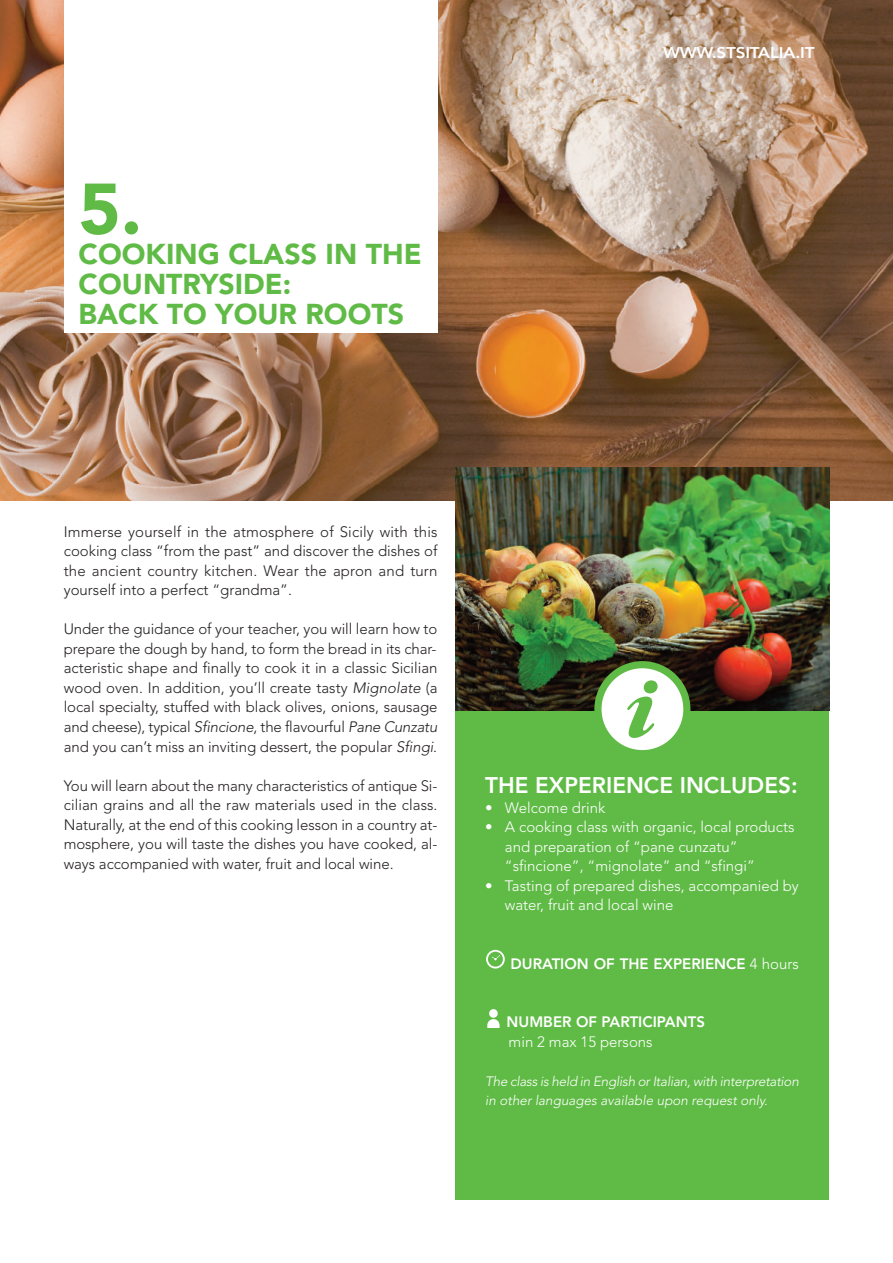
<style>
.page{position:relative;width:893px;height:1263px;background:#fff}
.page>*{position:absolute;margin:0;border:0;box-sizing:border-box;transform-origin:0 0}
.t1{font:900 71.25px "Avenir";color:#60bb46}
.t2{font:900 28.5px/30px "Avenir";color:#60bb46}
.t3{font:800 22.5px "Avenir";color:#fff}
.t4{font:800 15.45px "Avenir";letter-spacing:-.015em;color:#fff;scale:1.11 1}
.t5{font:300 15px/19.5px "Avenir";letter-spacing:-.005em;color:#231f20;text-align:justify}
.t6{font:300 15px/19.5px "Avenir";color:#fff}
.t7{font:800 15px "Avenir";color:#fff}
.t8{font:italic 300 13.5px/19.5px "Avenir";letter-spacing:-.015em;color:#fff}
.s1{font-style:italic}
.s2{font-weight:300}
</style>
<div class="page">
<img style="left:0;top:0;width:893px;height:500px">
<img style="left:455px;top:468px;width:374px;height:243px">
<div style="left:455px;top:711px;width:374px;height:488px;background:#60bb46"></div>
<div style="left:489px;top:1009px;width:9px;height:9px;background:#fff;border-radius:50%"></div>
<svg style="left:487px;top:1019px;width:13px;height:8px"></svg>
<svg style="left:486px;top:950px;width:19px;height:18px"></svg>
<div style="left:594px;top:661px;width:96px;height:96px;background:#60bb46;border-radius:50%"></div>
<div style="left:601px;top:668px;width:82px;height:82px;background:#fff;border-radius:50%"></div>
<svg style="left:627px;top:680px;width:31px;height:58px"></svg>
<div style="left:64px;top:0;width:373px;height:333px;background:#fff"></div>
<h1 class="t1" style="left:79px;top:180px;width:65px">5.</h1>
<h2 class="t2" style="left:79px;top:242px;width:344px">COOKING CLASS IN THE<br>COUNTRYSIDE:<br>BACK TO YOUR ROOTS</h2>
<p class="t4" style="left:663px;top:46px;width:138px">WWW.STSITALIA.IT</p>
<p class="t5" style="left:64px;top:523px;width:375px">Immerse yourself in the atmosphere of Sicily with this cooking class “from the past” and discover the dishes of the ancient country kitchen. Wear the apron and turn yourself into a perfect “grandma”.</p>
<p class="t5" style="left:64px;top:621px;width:375px">Under the guidance of your teacher, you will learn how to prepare the dough by hand, to form the bread in its char&shy;acteristic shape and finally to cook it in a classic Sicilian wood oven. In addition, you’ll create tasty <span class="s1">Mignolate</span> (a local specialty, stuffed with black olives, onions, sausage and cheese), typical <span class="s1">Sfincione</span>, the flavourful <span class="s1">Pane Cunzatu </span>and you can’t miss an inviting dessert, the popular <span class="s1">Sfingi</span>.</p>
<p class="t5" style="left:64px;top:777px;width:375px">You will learn about the many characteristics of antique Si&shy;cilian grains and all the raw materials used in the class.<br>Naturally, at the end of this cooking lesson in a country at&shy;mosphere, you will taste the dishes you have cooked, al&shy;ways accompanied with water, fruit and local wine.</p>
<h3 class="t3" style="left:485px;top:776px;width:314px">THE EXPERIENCE INCLUDES:</h3>
<p class="t6" style="left:485px;top:799px;width:122px">• Welcome drink</p>
<p class="t6" style="left:505px;top:819px;width:291px;text-indent:-20px">• A cooking class with organic, local products and preparation of “pane cunzatu” “sfincione”, “mignolate” and “sfingi”</p>
<p class="t6" style="left:505px;top:877px;width:295px;text-indent:-20px">• Tasting of prepared dishes, accompanied by water, fruit and local wine</p>
<p class="t7" style="left:511px;top:957px;width:290px">DURATION OF THE EXPERIENCE <span class="s2">4 hours</span></p>
<p class="t7" style="left:507px;top:1016px;width:200px">NUMBER OF PARTICIPANTS</p>
<p class="t6" style="left:509px;top:1033px;width:146px">min 2 max 15 persons</p>
<p class="t8" style="left:485px;top:1072px;width:315px">The class is held in English or Italian, with interpretation in other languages available upon request only.</p>
</div>
